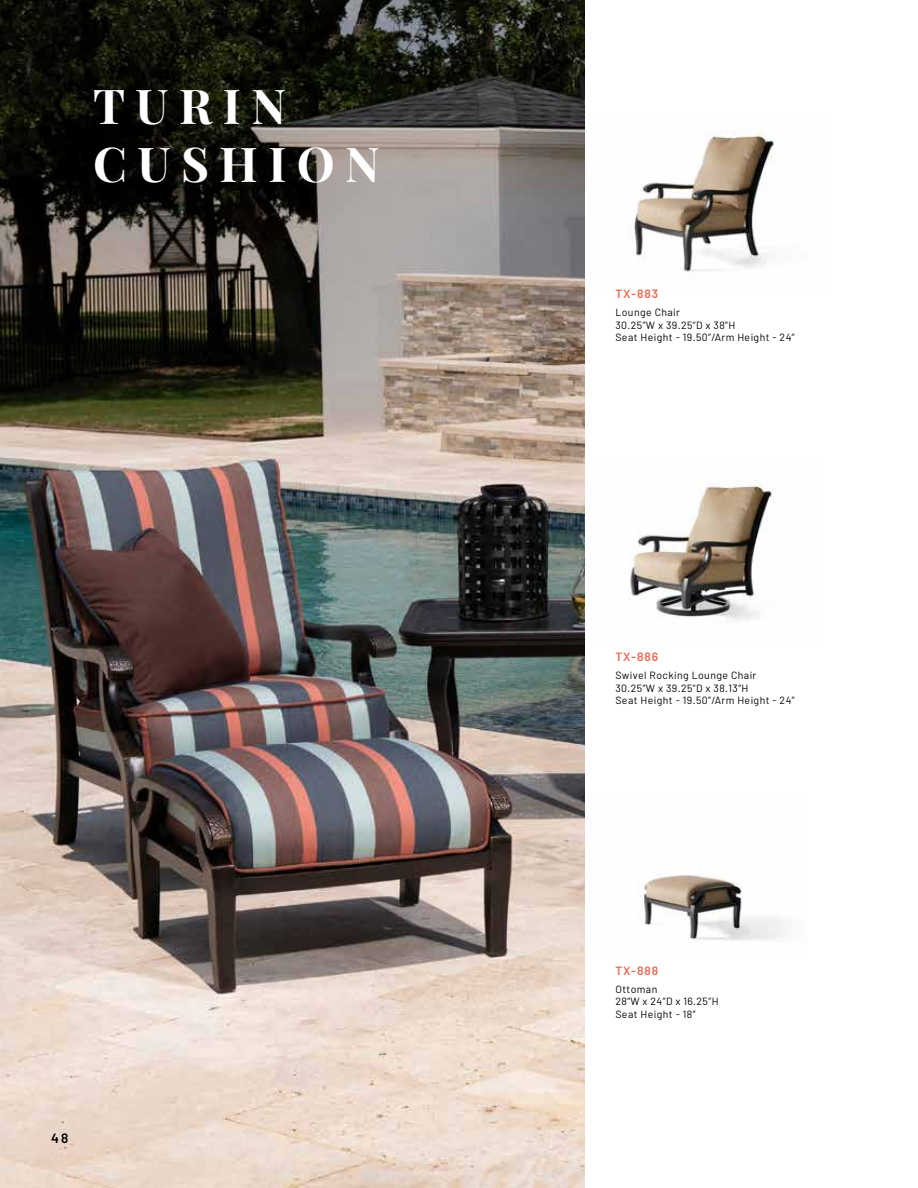
<style>
.page{position:relative;width:918px;height:1188px;background:#fff}
.page>*{position:absolute;margin:0;border:0;box-sizing:border-box;transform-origin:0 0}
.t1{font:700 48px/57.6px "Playfair Display";letter-spacing:.22em;color:#fff}
.t2{font:600 13.5px "Barlow";color:#000}
.t3{font:600 12px "Barlow";letter-spacing:.08em;color:#e96952}
.t4{font:10.5px/12.6px "Barlow";letter-spacing:.04em;color:#000}
</style>
<div class="page">
<img style="left:629px;top:483px;width:146px;height:138px">
<img style="left:629px;top:131px;width:146px;height:141px">
<img style="left:639px;top:874px;width:146px;height:67px">
<img style="left:0;top:0;width:585px;height:1188px">
<h1 class="t1" style="left:93px;top:77px;width:288px">TURIN<br>CUSHION</h1>
<p class="t2" style="left:51px;top:1130px;width:19px">48</p>
<p class="t3" style="left:615px;top:287px;width:44px">TX-883</p>
<p class="t4" style="left:615px;top:306px;width:181px">Lounge Chair<br>30.25”W x 39.25”D x 38”H<br>Seat Height - 19.50”/Arm Height - 24”</p>
<p class="t3" style="left:615px;top:650px;width:44px">TX-886</p>
<p class="t4" style="left:615px;top:669px;width:181px">Swivel Rocking Lounge Chair<br>30.25”W x 39.25”D x 38.13”H<br>Seat Height - 19.50”/Arm Height - 24”</p>
<p class="t3" style="left:615px;top:963px;width:44px">TX-888</p>
<p class="t4" style="left:615px;top:982px;width:105px">Ottoman<br>28”W x 24”D x 16.25”H<br>Seat Height - 18”</p>
</div>
